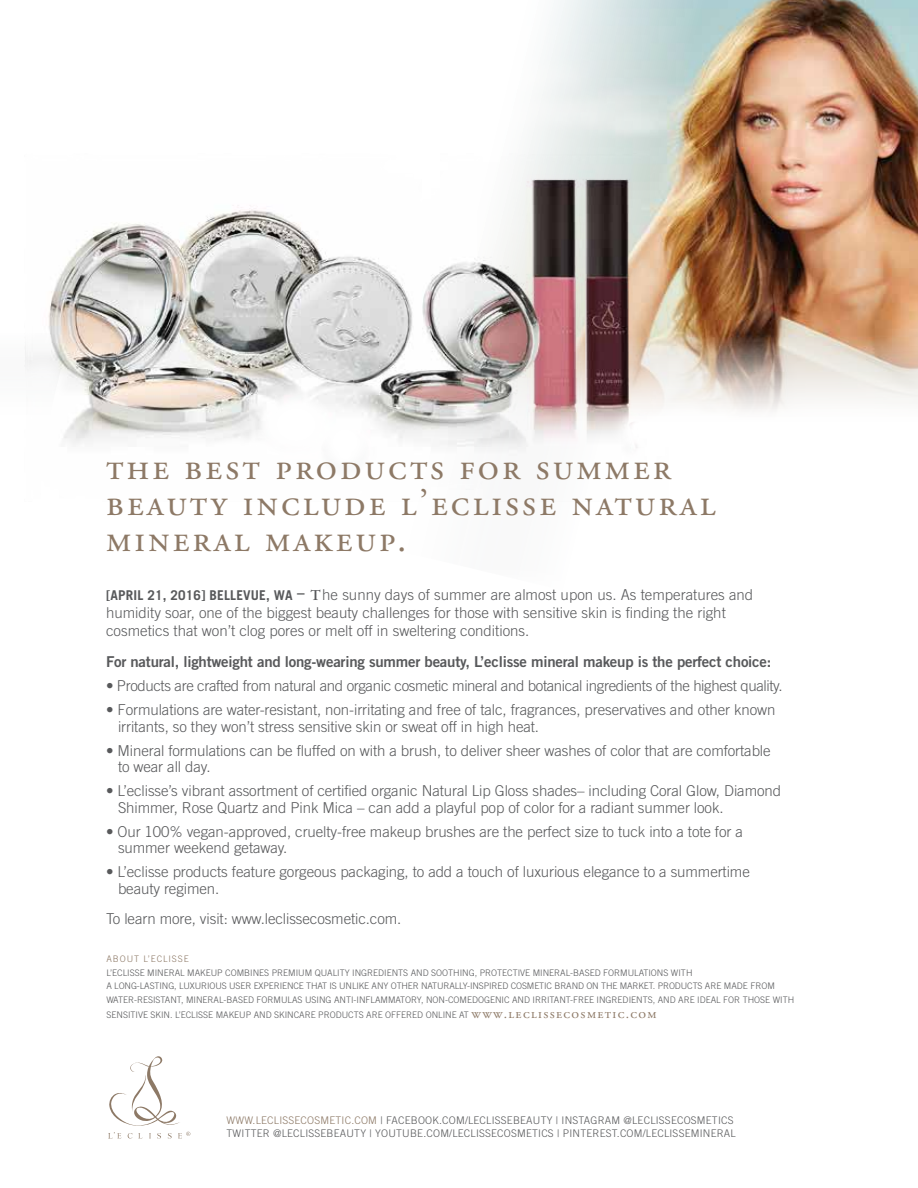
<style>
.page{position:relative;width:918px;height:1188px;background:#fff}
.page>*{position:absolute;margin:0;border:0;box-sizing:border-box;transform-origin:0 0}
.t1{font:37.5px/36px "Adobe Garamond Regular SC";letter-spacing:.08em;color:#8d7966}
.t2{font:300 15px/16.5px "Trade Gothic";letter-spacing:-.005em;color:#58595b}
.t3{font:300 15px "Trade Gothic";letter-spacing:-.025em;color:#58595b}
.t4{font:15px "Trade Gothic Bold Two";letter-spacing:-.015em;color:#58595b}
.t5{font:300 10.5px/13.5px "Trade Gothic";letter-spacing:.02em;color:#58595b}
.t6{font:300 9px/13.5px "Trade Gothic";color:#58595b}
.t7{font:300 9px "Trade Gothic";letter-spacing:.1em;color:#8d7966}
.s1{font-weight:700;font-size:13.5px}
.s2{font-weight:700}
.s3{font-family:"Adobe Garamond";font-weight:600}
.s4{font-family:"Adobe Garamond Regular SC";font-weight:400;font-size:13.5px;color:#8d7966}
.s5{color:#8d7966}
</style>
<div class="page">
<img style="left:706px;top:0;width:212px;height:332px">
<svg style="left:24px;top:332px;width:894px;height:79px"></svg>
<svg style="left:528px;top:0;width:178px;height:411px"></svg>
<svg style="left:108px;top:1056px;width:82px;height:83px"></svg>
<img style="left:25px;top:154px;width:643px;height:294px">
<svg style="left:41px;top:200px;width:503px;height:251px"></svg>
<div style="left:319px;top:427px;width:51px;height:51px;background:#fafafb;border-radius:26px"></div>
<div style="left:319px;top:416px;width:51px;height:51px;background:#fefefe;border-radius:26px"></div>
<h1 class="t1" style="left:106px;top:451px;width:611px">the best products for summer beauty include l’eclisse natural mineral makeup.</h1>
<p class="t2" style="left:106px;top:585px;width:649px;line-height:18px"><span class="s1">[APRIL 21, 2016] BELLEVUE, WA</span> <span class="s2">–</span> <span class="s3">T</span>he sunny days of summer are almost upon us. As temperatures and humidity soar, one of the biggest beauty challenges for those with sensitive skin is finding the right cosmetics that won’t clog pores or melt off in sweltering conditions.</p>
<p class="t4" style="left:106px;top:653px;width:667px">For natural, lightweight and long-wearing summer beauty, L’eclisse mineral makeup is the perfect choice:</p>
<p class="t3" style="left:106px;top:677px;width:678px">• Products are crafted from natural and organic cosmetic mineral and botanical ingredients of the highest quality.</p>
<p class="t2" style="left:118px;top:702px;width:659px;text-indent:-12px">• Formulations are water-resistant, non-irritating and free of talc, fragrances, preservatives and other known irritants, so they won’t stress sensitive skin or sweat off in high heat.</p>
<p class="t2" style="left:118px;top:742px;width:654px;text-indent:-12px">• Mineral formulations can be fluffed on with a brush, to deliver sheer washes of color that are comfortable to wear all day.</p>
<p class="t2" style="left:118px;top:783px;width:665px;text-indent:-12px">• L’eclisse’s vibrant assortment of certified organic Natural Lip Gloss shades– including Coral Glow, Diamond<br>Shimmer, Rose Quartz and Pink Mica – can add a playful pop of color for a radiant summer look.</p>
<p class="t2" style="left:118px;top:823px;width:626px;text-indent:-12px">• Our 100% vegan-approved, cruelty-free makeup brushes are the perfect size to tuck into a tote for a summer weekend getaway.</p>
<p class="t2" style="left:118px;top:864px;width:633px;text-indent:-12px">• L’eclisse products feature gorgeous packaging, to add a touch of luxurious elegance to a summertime beauty regimen.</p>
<p class="t2" style="left:106px;top:910px;width:297px">To learn more, visit: www.leclissecosmetic.com.</p>
<p class="t7" style="left:106px;top:954px;width:84px">ABOUT L’ECLISSE</p>
<p class="t6" style="left:106px;top:966px;width:689px">L’ECLISSE MINERAL MAKEUP COMBINES PREMIUM QUALITY INGREDIENTS AND SOOTHING, PROTECTIVE MINERAL-BASED FORMULATIONS WITH<br>A LONG-LASTING, LUXURIOUS USER EXPERIENCE THAT IS UNLIKE ANY OTHER NATURALLY-INSPIRED COSMETIC BRAND ON THE MARKET. PRODUCTS ARE MADE FROM<br>WATER-RESISTANT, MINERAL-BASED FORMULAS USING ANTI-INFLAMMATORY, NON-COMEDOGENIC AND IRRITANT-FREE INGREDIENTS, AND ARE IDEAL FOR THOSE WITH</p>
<p class="t6" style="left:106px;top:1008px;width:552px">SENSITIVE SKIN. L’ECLISSE MAKEUP AND SKINCARE PRODUCTS ARE OFFERED ONLINE AT <span class="s4">www.leclissecosmetic.com</span></p>
<p class="t5" style="left:227px;top:1113px;width:511px"><span class="s5">WWW.LECLISSECOSMETIC.COM</span> | FACEBOOK.COM/LECLISSEBEAUTY | INSTAGRAM @LECLISSECOSMETICS<br>TWITTER @LECLISSEBEAUTY | YOUTUBE.COM/LECLISSECOSMETICS | PINTEREST.COM/LECLISSEMINERAL</p>
</div>
